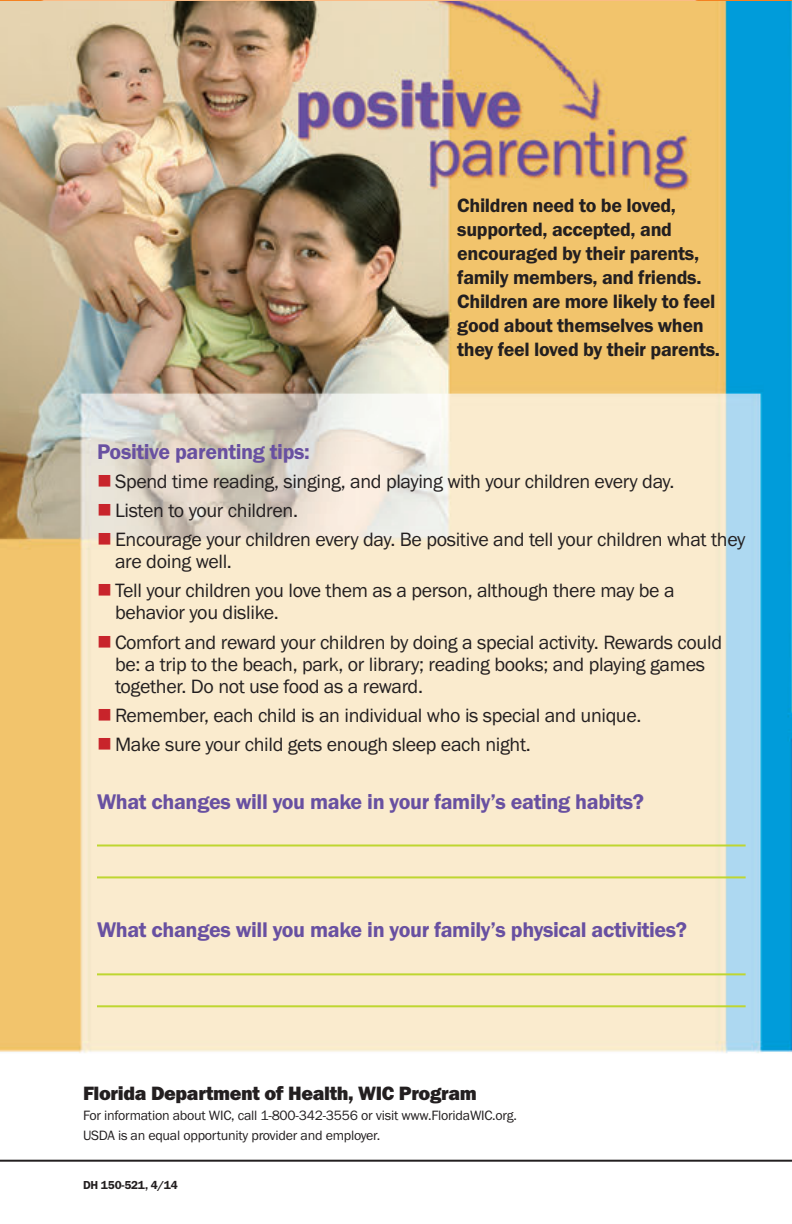
<style>
.page{position:relative;width:792px;height:1224px;background:#fff}
.page>*{position:absolute;margin:0;border:0;box-sizing:border-box;transform-origin:0 0}
.t1{font:600 22px "Franklin Gothic";letter-spacing:-.02em;color:#6850a1}
.t2{font:20px/29px "Franklin Gothic";letter-spacing:-.02em;color:#231f20}
.t3{font:600 20px/24px "Franklin Gothic";letter-spacing:-.02em;color:#231f20}
.t4{font:800 20px "Franklin Gothic";letter-spacing:-.02em;color:#231f20}
.t5{font:14px/20px "Franklin Gothic";letter-spacing:-.02em;color:#231f20}
.t6{font:600 12px "Franklin Gothic";letter-spacing:-.02em;color:#231f20}
</style>
<div class="page">
<img style="left:0;top:0;width:792px;height:1160px">
<hr style="left:97px;top:844px;width:649px;height:2px;background:#bed630">
<hr style="left:97px;top:876px;width:649px;height:2px;background:#bed630">
<hr style="left:97px;top:973px;width:649px;height:2px;background:#bed630">
<hr style="left:97px;top:1005px;width:649px;height:2px;background:#bed630">
<hr style="left:0;top:1160px;width:792px;height:2px;background:#231f20">
<svg style="left:99px;top:475px;width:11px;height:12px"></svg>
<svg style="left:99px;top:504px;width:11px;height:12px"></svg>
<svg style="left:99px;top:533px;width:11px;height:12px"></svg>
<svg style="left:99px;top:584px;width:11px;height:12px"></svg>
<svg style="left:99px;top:636px;width:11px;height:11px"></svg>
<svg style="left:99px;top:709px;width:11px;height:11px"></svg>
<svg style="left:99px;top:738px;width:11px;height:11px"></svg>
<p class="t3" style="left:457px;top:193px;width:264px">Children need to be loved, supported, accepted, and encouraged by their parents, family members, and friends.<br>Children are more likely to feel good about themselves when they feel loved by their parents.</p>
<p class="t1" style="left:97px;top:438px;width:214px">Positive parenting tips:</p>
<p class="t2" style="left:115px;top:468px;width:632px">Spend time reading, singing, and playing with your children every day.<br>Listen to your children.<br>Encourage your children every day. Be positive and tell your children what they</p>
<p class="t2" style="left:115px;top:548px;width:561px">are doing well.<br>Tell your children you love them as a person, although there may be a</p>
<p class="t2" style="left:115px;top:599px;width:609px">behavior you dislike.<br>Comfort and reward your children by doing a special activity. Rewards could</p>
<p class="t2" style="left:115px;top:653px;width:592px;line-height:22px">be: a trip to the beach, park, or library; reading books; and playing games together. Do not use food as a reward.</p>
<p class="t2" style="left:115px;top:701px;width:528px">Remember, each child is an individual who is special and unique.<br>Make sure your child gets enough sleep each night.</p>
<p class="t1" style="left:97px;top:788px;width:548px">What changes will you make in your family’s eating habits?</p>
<p class="t1" style="left:97px;top:916px;width:592px">What changes will you make in your family’s physical activities?</p>
<p class="t4" style="left:83px;top:1081px;width:395px">Florida Department of Health, WIC Program</p>
<p class="t5" style="left:83px;top:1106px;width:436px">For information about WIC, call 1-800-342-3556 or visit www.FloridaWIC.org.<br>USDA is an equal opportunity provider and employer.</p>
<p class="t6" style="left:83px;top:1177px;width:96px">DH 150-521, 4/14</p>
</div>
